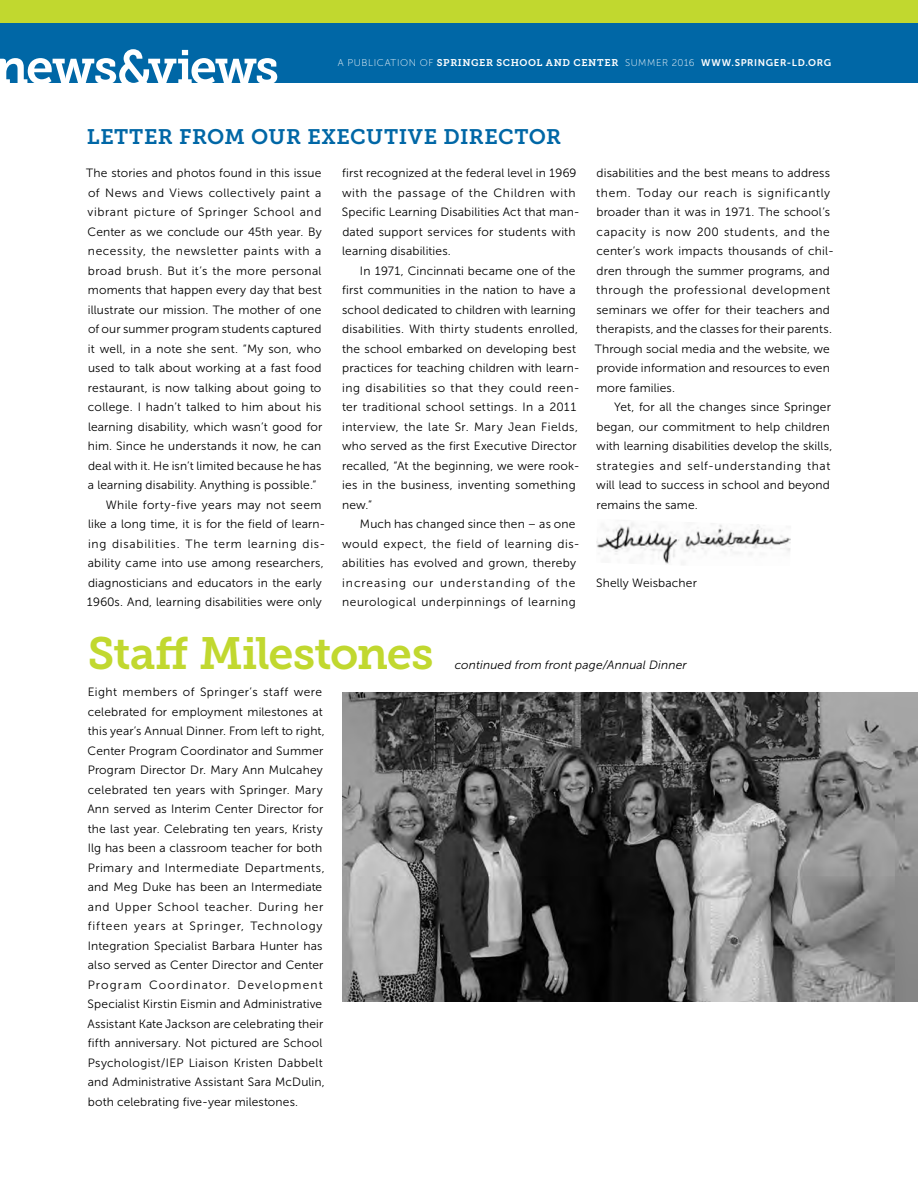
<style>
.page{position:relative;width:918px;height:1188px;background:#fff}
.page>*{position:absolute;margin:0;border:0;box-sizing:border-box;transform-origin:0 0}
.t1{font:45px "Museo Slab 700";letter-spacing:-.02em;color:#c1d82f}
.t2{font:21px "Museo Slab 700";letter-spacing:.025em;color:#0067a6}
.t3{font:12px/19.5px "Museo Sans 300";letter-spacing:.015em;color:#000}
.t4{font:12px/19.5px "Museo Sans 300";letter-spacing:.04em;color:#000}
.t5{font:12px "Museo Sans 300";letter-spacing:.06em;color:#000}
.t6{font:italic 12px "Museo Sans 300";letter-spacing:.01em;color:#000}
.t7{font:12px "Museo Sans 300";letter-spacing:.045em;color:#000}
.t8{font:12px "Museo Sans 300";letter-spacing:.05em;color:#000}
.t9{font:12px "Museo Sans 300";letter-spacing:.035em;color:#000}
.t10{font:9.75px "Museo Sans 100";letter-spacing:.06em;color:#fff}
.s1{font-family:"Museo Slab 700"}
.s2{font-family:"Museo Sans 700"}
</style>
<div class="page">
<div style="left:0;top:0;width:918px;height:82px;background:#0067a6"></div>
<div style="left:0;top:0;width:918px;height:23px;background:#c1d82f"></div>
<svg style="left:0;top:49px;width:277px;height:34px"></svg>
<img style="left:342px;top:692px;width:576px;height:309px">
<img style="left:596px;top:522px;width:195px;height:42px">
<p class="t10" style="left:338px;top:57px;width:495px">A PUBLICATION OF <span class="s1">SPRINGER SCHOOL AND CENTER</span> SUMMER 2016 <span class="s2">WWW.SPRINGER-LD.ORG</span></p>
<h2 class="t2" style="left:87px;top:125px;width:476px">LETTER FROM OUR EXECUTIVE DIRECTOR</h2>
<p class="t3" style="left:86px;top:163px;width:237px">The stories and photos found in this issue</p>
<p class="t4" style="left:88px;top:183px;width:235px">of News and Views collectively paint a</p>
<p class="t8" style="left:88px;top:205px;width:235px">vibrant picture of Springer School and</p>
<p class="t3" style="left:88px;top:222px;width:236px">Center as we conclude our 45th year. By</p>
<p class="t7" style="left:88px;top:244px;width:235px">necessity, the newsletter paints with a</p>
<p class="t9" style="left:88px;top:264px;width:235px">broad brush. But it’s the more personal</p>
<p class="t3" style="left:88px;top:280px;width:235px">moments that happen every day that best</p>
<p class="t3" style="left:88px;top:300px;width:235px">illustrate our mission. The mother of one</p>
<p class="t3" style="left:88px;top:319px;width:235px">of our summer program students captured</p>
<p class="t3" style="left:88px;top:339px;width:235px">it well, in a note she sent. “My son, who</p>
<p class="t3" style="left:88px;top:358px;width:235px">used to talk about working at a fast food</p>
<p class="t3" style="left:88px;top:378px;width:235px">restaurant, is now talking about going to</p>
<p class="t3" style="left:88px;top:397px;width:235px">college. I hadn’t talked to him about his</p>
<p class="t3" style="left:88px;top:417px;width:236px">learning disability, which wasn’t good for</p>
<p class="t3" style="left:88px;top:436px;width:235px">him. Since he understands it now, he can</p>
<p class="t3" style="left:88px;top:456px;width:235px">deal with it. He isn’t limited because he has</p>
<p class="t3" style="left:88px;top:475px;width:230px">a learning disability. Anything is possible.”</p>
<p class="t3" style="left:106px;top:495px;width:217px">While forty-five years may not seem</p>
<p class="t3" style="left:88px;top:514px;width:239px">like a long time, it is for the field of learn-</p>
<p class="t5" style="left:88px;top:537px;width:239px">ing disabilities. The term learning dis-</p>
<p class="t3" style="left:88px;top:553px;width:237px">ability came into use among researchers,</p>
<p class="t3" style="left:88px;top:573px;width:235px">diagnosticians and educators in the early</p>
<p class="t3" style="left:87px;top:592px;width:237px">1960s. And, learning disabilities were only</p>
<p class="t3" style="left:342px;top:163px;width:239px">first recognized at the federal level in 1969 with the passage of the Children with Specific Learning Disabilities Act that man&shy;dated support services for students with learning disabilities.</p>
<p class="t3" style="left:342px;top:261px;width:239px;text-indent:18px">In 1971, Cincinnati became one of the first communities in the nation to have a school dedicated to children with learning disabilities. With thirty students enrolled, the school embarked on developing best practices for teaching children with learn&shy;ing disabilities so that they could reen&shy;ter traditional school settings. In a 2011 interview, the late Sr. Mary Jean Fields, who served as the first Executive Director recalled, “At the beginning, we were rook&shy;ies in the business, inventing something new.”</p>
<p class="t4" style="left:342px;top:514px;width:239px;text-indent:18px">Much has changed since then – as one would expect, the field of learning dis&shy;abilities has evolved and grown, thereby increasing our understanding of the neurological underpinnings of learning</p>
<p class="t3" style="left:595px;top:163px;width:241px">disabilities and the best means to address them. Today our reach is significantly broader than it was in 1971. The school’s capacity is now 200 students, and the center’s work impacts thousands of chil&shy;dren through the summer programs, and through the professional development seminars we offer for their teachers and therapists, and the classes for their parents.<br>Through social media and the website, we provide information and resources to even more families.</p>
<p class="t3" style="left:596px;top:397px;width:238px;text-indent:18px">Yet, for all the changes since Springer began, our commitment to help children with learning disabilities develop the skills, strategies and self-understanding that will lead to success in school and beyond remains the same.</p>
<p class="t3" style="left:596px;top:573px;width:102px">Shelly Weisbacher</p>
<h1 class="t1" style="left:88px;top:628px;width:347px">Staff Milestones</h1>
<p class="t3" style="left:87px;top:683px;width:239px">Eight members of Springer’s staff were celebrated for employment milestones at this year’s Annual Dinner. From left to right, Center Program Coordinator and Summer Program Director Dr. Mary Ann Mulcahey celebrated ten years with Springer. Mary Ann served as Interim Center Director for the last year. Celebrating ten years, Kristy Ilg has been a classroom teacher for both Primary and Intermediate Departments, and Meg Duke has been an Intermediate and Upper School teacher. During her fifteen years at Springer, Technology Integration Specialist Barbara Hunter has also served as Center Director and Center Program Coordinator. Development Specialist Kirstin Eismin and Administrative Assistant Kate Jackson are celebrating their fifth anniversary. Not pictured are School Psychologist/IEP Liaison Kristen Dabbelt and Administrative Assistant Sara McDulin, both celebrating five-year milestones.</p>
<p class="t6" style="left:455px;top:658px;width:234px">continued from front page/Annual Dinner</p>
</div>
